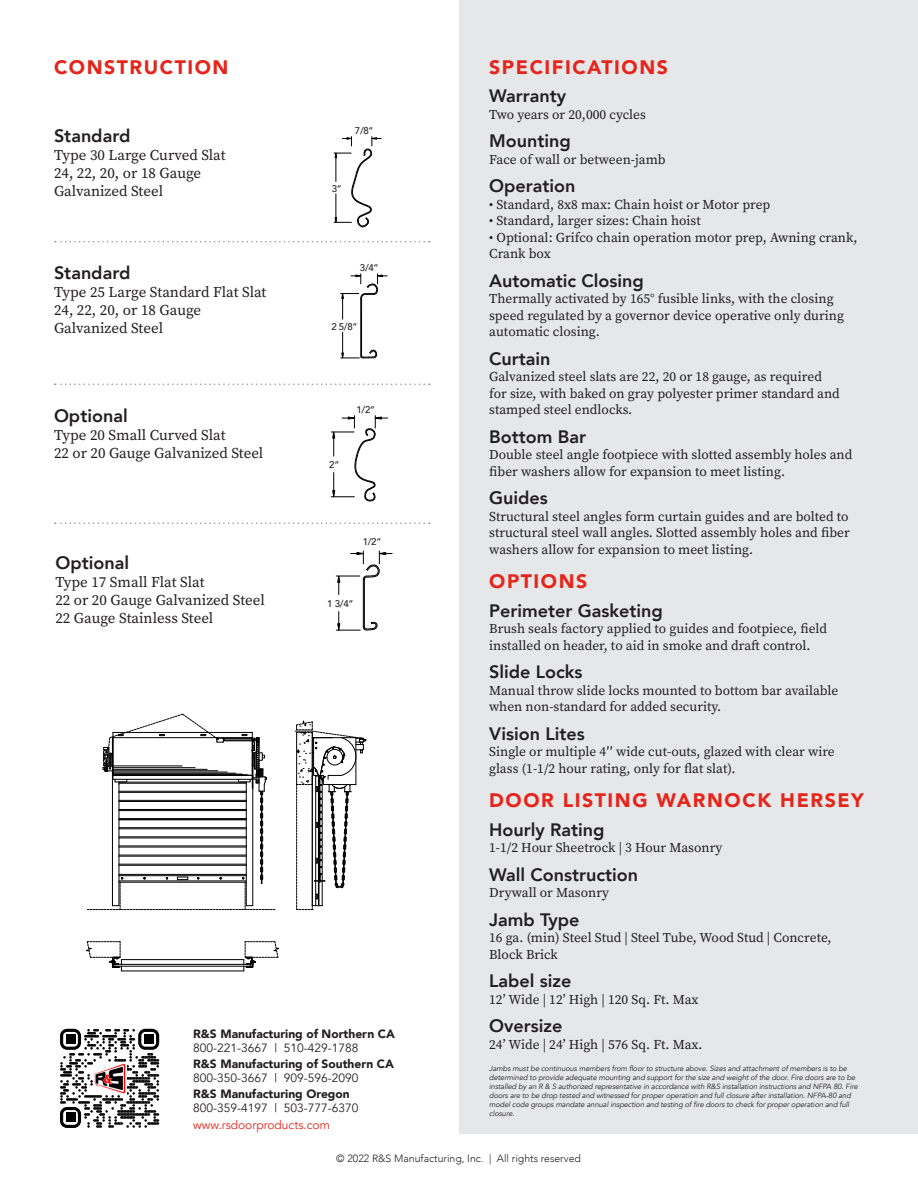
<style>
.page{position:relative;width:918px;height:1188px;background:#fff}
.page>*{position:absolute;margin:0;border:0;box-sizing:border-box;transform-origin:0 0}
.t1{font:900 19.5px "Avenir";letter-spacing:.08em;color:#e72419}
.t2{font:800 18px "Avenir";color:#231f20}
.t3{font:15px/18px "Source Serif Variable";color:#231f20}
.t4{font:13.5px/16.5px "Source Serif Variable";color:#231f20}
.List_headings{font:900 12px/13.5px "Avenir";color:#231f20}
.List_headings-2{font:12px/13.5px "Avenir";color:#231f20}
.Body{font:12px "Avenir";color:#e72419}
.t5{font:300 10.5px "Avenir";color:#231f20}
.List_headings-3{font:500 9.75px "Avenir";color:#231f20}
.t6{font:italic 7.5px/9px "Avenir";letter-spacing:-.01em;color:#231f20}
.s1{font-weight:400}
.s2{font-weight:900}
</style>
<div class="page">
<div style="left:459px;top:0;width:459px;height:1134px;background:#e6e7e9"></div>
<svg style="left:60px;top:1029px;width:99px;height:99px"></svg>
<div style="left:66px;top:1035px;width:9px;height:9px;background:#000"></div>
<div style="left:144px;top:1035px;width:9px;height:9px;background:#000"></div>
<div style="left:66px;top:1113px;width:9px;height:9px;background:#000"></div>
<img style="left:93px;top:1062px;width:33px;height:32px">
<svg style="left:333px;top:136px;width:49px;height:92px"></svg>
<svg style="left:340px;top:273px;width:48px;height:86px"></svg>
<svg style="left:330px;top:415px;width:58px;height:87px"></svg>
<svg style="left:335px;top:550px;width:58px;height:81px"></svg>
<svg style="left:55px;top:241px;width:375px;height:1px"></svg>
<svg style="left:55px;top:384px;width:375px;height:1px"></svg>
<svg style="left:55px;top:523px;width:375px;height:1px"></svg>
<svg style="left:86px;top:713px;width:281px;height:259px"></svg>
<p class="t1" style="left:54px;top:50px;width:176px">CONSTRUCTION</p>
<p class="t1" style="left:489px;top:50px;width:180px">SPECIFICATIONS</p>
<p class="t2" style="left:489px;top:82px;width:79px">Warranty</p>
<p class="t4" style="left:489px;top:106px;width:158px">Two years or 20,000 cycles</p>
<p class="t2" style="left:489px;top:127px;width:83px">Mounting</p>
<p class="t4" style="left:489px;top:151px;width:178px">Face of wall or between-jamb</p>
<p class="t2" style="left:489px;top:172px;width:88px">Operation</p>
<p class="t4" style="left:489px;top:196px;width:283px">• Standard, 8x8 max: Chain hoist or Motor prep</p>
<p class="t4" style="left:489px;top:212px;width:213px">• Standard, larger sizes: Chain hoist</p>
<p class="t4" style="left:489px;top:229px;width:370px">• Optional: Grifco chain operation motor prep, Awning crank,<br>Crank box</p>
<p class="t2" style="left:489px;top:266px;width:156px">Automatic Closing</p>
<p class="t4" style="left:489px;top:290px;width:356px">Thermally activated by 165° fusible links, with the closing speed regulated by a governor device operative only during automatic closing.</p>
<p class="t2" style="left:489px;top:344px;width:63px">Curtain</p>
<p class="t4" style="left:489px;top:368px;width:352px">Galvanized steel slats are 22, 20 or 18 gauge, as required for size, with baked on gray polyester primer standard and stamped steel endlocks.</p>
<p class="t2" style="left:489px;top:422px;width:98px">Bottom Bar</p>
<p class="t4" style="left:489px;top:446px;width:365px">Double steel angle footpiece with slotted assembly holes and fiber washers allow for expansion to meet listing.</p>
<p class="t2" style="left:489px;top:484px;width:60px">Guides</p>
<p class="t4" style="left:489px;top:508px;width:362px;text-align:justify">Structural steel angles form curtain guides and are bolted to structural steel wall angles. Slotted assembly holes and fiber washers allow for expansion to meet listing.</p>
<p class="t1" style="left:489px;top:565px;width:100px">OPTIONS</p>
<p class="t2" style="left:489px;top:596px;width:175px">Perimeter Gasketing</p>
<p class="t4" style="left:489px;top:620px;width:339px">Brush seals factory applied to guides and footpiece, field installed on header, to aid in smoke and draft control.</p>
<p class="t2" style="left:489px;top:658px;width:95px">Slide Locks</p>
<p class="t4" style="left:489px;top:682px;width:351px">Manual throw slide locks mounted to bottom bar available when non-standard for added security.</p>
<p class="t2" style="left:489px;top:719px;width:97px">Vision Lites</p>
<p class="t4" style="left:489px;top:743px;width:347px">Single or multiple 4′′ wide cut-outs, glazed with clear wire glass (1-1/2 hour rating, only for flat slat).</p>
<p class="t1" style="left:489px;top:784px;width:376px">DOOR LISTING WARNOCK HERSEY</p>
<p class="t2" style="left:489px;top:815px;width:117px">Hourly Rating</p>
<p class="t4" style="left:489px;top:839px;width:235px">1-1/2 Hour Sheetrock | 3 Hour Masonry</p>
<p class="t2" style="left:489px;top:860px;width:151px">Wall Construction</p>
<p class="t4" style="left:489px;top:884px;width:121px">Drywall or Masonry</p>
<p class="t2" style="left:489px;top:905px;width:92px">Jamb Type</p>
<p class="t4" style="left:489px;top:929px;width:344px">16 ga. (min) Steel Stud | Steel Tube, Wood Stud | Concrete,<br>Block Brick</p>
<p class="t2" style="left:489px;top:967px;width:84px">Label size</p>
<p class="t4" style="left:489px;top:991px;width:211px">12’ Wide | 12’ High | 120 Sq. Ft. Max</p>
<p class="t2" style="left:489px;top:1012px;width:75px">Oversize</p>
<p class="t4" style="left:489px;top:1036px;width:215px">24’ Wide | 24’ High | 576 Sq. Ft. Max.</p>
<p class="t6" style="left:489px;top:1064px;width:370px">Jambs must be continuous members from floor to structure above. Sizes and attachment of members is to be determined to provide adequate mounting and support for the size and weight of the door. Fire doors are to be installed by an R &amp; S authorized representative in accordance with R&amp;S installation instructions and NFPA 80. Fire doors are to be drop tested and witnessed for proper operation and full closure after installation. NFPA-80 and model code groups mandate annual inspection and testing of fire doors to check for proper operation and full closure.</p>
<p class="t5" style="left:336px;top:1153px;width:246px">© 2022 R&amp;S Manufacturing, Inc. | All rights reserved</p>
<p class="List_headings-3" style="left:355px;top:122px;width:20px">7/8”</p>
<p class="t2" style="left:54px;top:122px;width:78px">Standard</p>
<p class="t3" style="left:54px;top:146px;width:173px">Type 30 Large Curved Slat<br>24, 22, 20, or 18 Gauge<br>Galvanized Steel</p>
<p class="List_headings-3" style="left:332px;top:180px;width:12px">3”</p>
<p class="List_headings-3" style="left:360px;top:259px;width:20px">3/4”</p>
<p class="t2" style="left:54px;top:259px;width:78px">Standard</p>
<p class="t3" style="left:54px;top:283px;width:214px">Type 25 Large Standard Flat Slat<br>24, 22, 20, or 18 Gauge<br>Galvanized Steel</p>
<p class="List_headings-3" style="left:331px;top:318px;width:28px">2 5/8”</p>
<p class="List_headings-3" style="left:357px;top:402px;width:20px">1/2”</p>
<p class="t2" style="left:54px;top:401px;width:75px">Optional</p>
<p class="t3" style="left:54px;top:426px;width:211px">Type 20 Small Curved Slat<br>22 or 20 Gauge Galvanized Steel</p>
<p class="List_headings-3" style="left:329px;top:456px;width:12px">2”</p>
<p class="List_headings-3" style="left:363px;top:533px;width:20px">1/2”</p>
<p class="t2" style="left:55px;top:549px;width:75px">Optional</p>
<p class="t3" style="left:55px;top:573px;width:211px">Type 17 Small Flat Slat<br>22 or 20 Gauge Galvanized Steel<br>22 Gauge Stainless Steel</p>
<p class="List_headings-3" style="left:327px;top:595px;width:28px">1 3/4”</p>
<p class="List_headings" style="left:193px;top:1027px;width:203px">R&amp;S Manufacturing of Northern CA<br><span class="s1">800-221-3667 | 510-429-1788</span></p>
<p class="List_headings" style="left:193px;top:1057px;width:203px">R&amp;S Manufacturing of Southern CA<br><span class="s1">800-350-3667 | 909-596-2090</span></p>
<p class="List_headings-2" style="left:193px;top:1088px;width:167px"><span class="s2">R&amp;S Manufacturing Oregon<br></span>800-359-4197 | 503-777-6370</p>
<p class="Body" style="left:193px;top:1117px;width:138px">www.rsdoorproducts.com</p>
</div>
